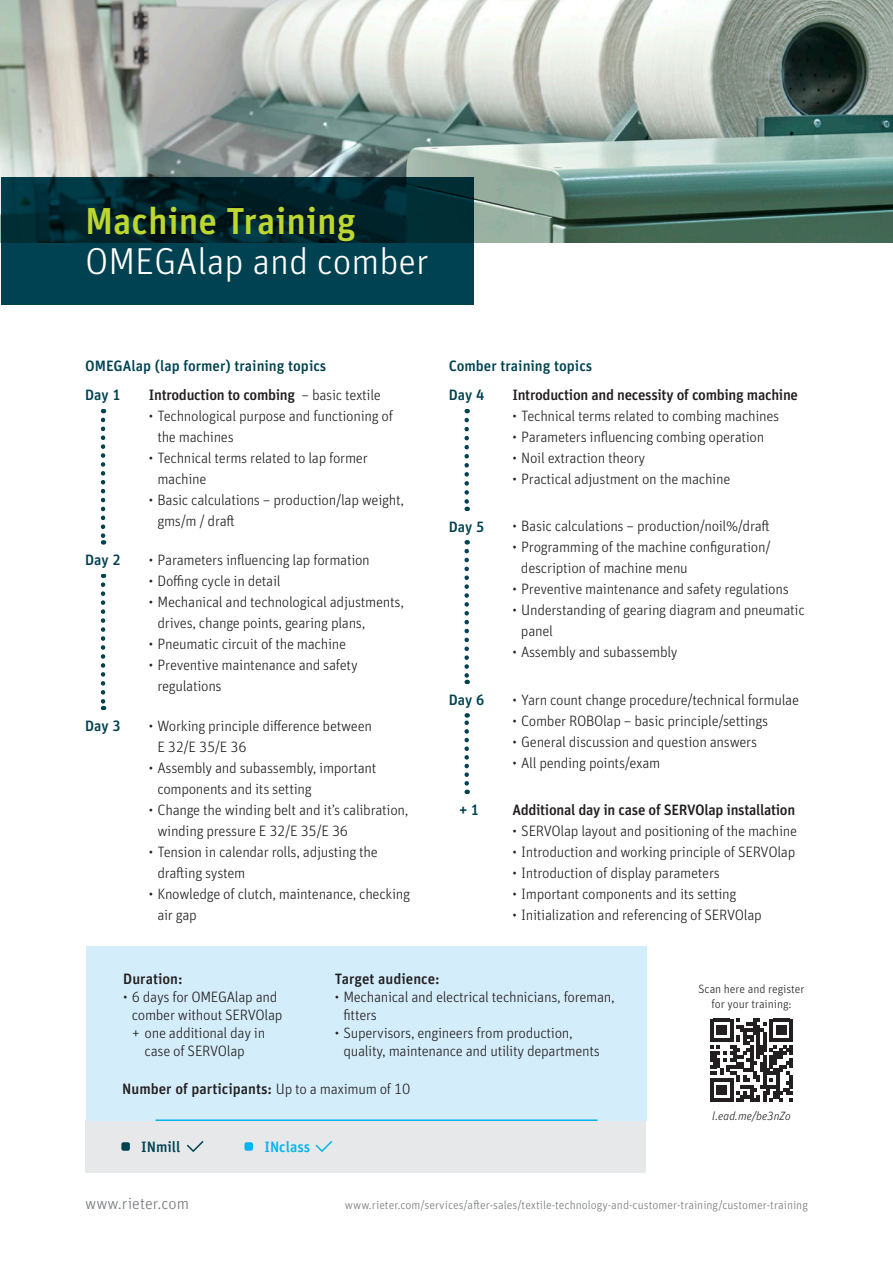
<style>
.page{position:relative;width:893px;height:1263px;background:#fff}
.page>*{position:absolute;margin:0;border:0;box-sizing:border-box;transform-origin:0 0}
.t1{font:300 37.5px "Unit Pro";color:#fff}
.t2{font:500 37.5px "Unit Pro";color:#bed630}
.t3{font:300 16.5px "Unit Pro";color:#76787b}
.t4{font:300 15px/21px "Unit Pro";letter-spacing:-.02em;color:#231f20}
.t5{font:500 15px "Unit Pro";letter-spacing:-.02em;color:#231f20}
.t6{font:500 15px "Unit Pro";color:#004251}
.t7{font:500 15px "Unit Pro";color:#231f20}
.t8{font:500 15px "Unit Pro";color:#02b5eb}
.t9{font:300 12px "Unit Pro";color:#76787b}
.t10{font:300 12px/15px "Unit Pro";letter-spacing:-.005em;color:#231f20;text-align:center}
.t11{font:italic 300 12px "Unit Pro";color:#231f20}
.s1{font-weight:300}
</style>
<div class="page">
<img style="left:1px;top:0;width:892px;height:242px">
<img style="left:0;top:0;width:1px;height:242px">
<div style="left:86px;top:1120px;width:560px;height:53px;background:#e7e8e9"></div>
<div style="left:244px;top:1142px;width:9px;height:9px;background:#02b5eb;border-radius:2px"></div>
<svg style="left:315px;top:1141px;width:18px;height:11px"></svg>
<div style="left:121px;top:1142px;width:9px;height:9px;background:#004251;border-radius:2px"></div>
<svg style="left:187px;top:1141px;width:17px;height:11px"></svg>
<svg style="left:101px;top:585px;width:4px;height:125px"></svg>
<svg style="left:464px;top:551px;width:5px;height:133px"></svg>
<svg style="left:101px;top:420px;width:4px;height:125px"></svg>
<svg style="left:464px;top:420px;width:5px;height:91px"></svg>
<svg style="left:464px;top:713px;width:5px;height:70px"></svg>
<div style="left:86px;top:946px;width:560px;height:174px;background:#d4edfa"></div>
<hr style="left:156px;top:1119px;width:442px;height:2px;background:#02b5eb">
<svg style="left:1px;top:178px;width:472px;height:127px;background:#00343f"></svg>
<svg style="left:710px;top:1018px;width:83px;height:84px"></svg>
<h1 class="t2" style="left:85px;top:193px;width:272px">Machine Training</h1>
<h1 class="t1" style="left:85px;top:236px;width:345px">OMEGAlap and comber</h1>
<p class="t6" style="left:85px;top:355px;width:243px">OMEGAlap (lap former) training topics</p>
<p class="t6" style="left:449px;top:355px;width:145px">Comber training topics</p>
<p class="t5" style="left:149px;top:384px;width:234px">Introduction to combing <span class="s1">– basic textile</span></p>
<p class="t4" style="left:157px;top:405px;width:237px;text-indent:-9px">• Technological purpose and functioning of the machines</p>
<p class="t4" style="left:157px;top:447px;width:212px;text-indent:-9px">• Technical terms related to lap former machine</p>
<p class="t4" style="left:157px;top:489px;width:248px;text-indent:-9px">• Basic calculations – production/lap weight, gms/m / draft</p>
<p class="t6" style="left:85px;top:384px;width:37px">Day 1</p>
<p class="t6" style="left:449px;top:384px;width:37px">Day 4</p>
<p class="t6" style="left:449px;top:515px;width:37px">Day 5</p>
<p class="t6" style="left:85px;top:548px;width:37px">Day 2</p>
<p class="t6" style="left:85px;top:714px;width:37px">Day 3</p>
<p class="t4" style="left:149px;top:549px;width:223px">• Parameters influencing lap formation</p>
<p class="t4" style="left:149px;top:570px;width:133px">• Doffing cycle in detail</p>
<p class="t4" style="left:157px;top:591px;width:248px;text-indent:-9px">• Mechanical and technological adjustments, drives, change points, gearing plans,</p>
<p class="t4" style="left:149px;top:633px;width:199px">• Pneumatic circuit of the machine</p>
<p class="t4" style="left:157px;top:654px;width:202px;text-indent:-9px">• Preventive maintenance and safety regulations</p>
<p class="t4" style="left:157px;top:714px;width:216px;text-indent:-9px">• Working principle difference between<br>E 32/E 35/E 36</p>
<p class="t4" style="left:157px;top:756px;width:221px;text-indent:-9px">• Assembly and subassembly, important components and its setting</p>
<p class="t4" style="left:157px;top:798px;width:253px;text-indent:-9px">• Change the winding belt and it’s calibration, winding pressure E 32/E 35/E 36</p>
<p class="t4" style="left:157px;top:840px;width:222px;text-indent:-9px">• Tension in calendar rolls, adjusting the drafting system</p>
<p class="t4" style="left:157px;top:882px;width:254px;text-indent:-9px">• Knowledge of clutch, maintenance, checking air gap</p>
<p class="t6" style="left:449px;top:688px;width:37px">Day 6</p>
<p class="t6" style="left:459px;top:798px;width:22px">+ 1</p>
<p class="t5" style="left:512px;top:384px;width:287px">Introduction and necessity of combing machine</p>
<p class="t4" style="left:512px;top:405px;width:268px">• Technical terms related to combing machines</p>
<p class="t4" style="left:512px;top:426px;width:253px">• Parameters influencing combing operation</p>
<p class="t4" style="left:512px;top:447px;width:134px">• Noil extraction theory</p>
<p class="t4" style="left:512px;top:468px;width:219px">• Practical adjustment on the machine</p>
<p class="t4" style="left:512px;top:515px;width:259px">• Basic calculations – production/noil%/draft</p>
<p class="t4" style="left:521px;top:536px;width:251px;text-indent:-9px">• Programming of the machine configuration/ description of machine menu</p>
<p class="t4" style="left:512px;top:578px;width:278px">• Preventive maintenance and safety regulations</p>
<p class="t4" style="left:521px;top:599px;width:285px;text-indent:-9px">• Understanding of gearing diagram and pneumatic panel</p>
<p class="t4" style="left:512px;top:641px;width:167px">• Assembly and subassembly</p>
<p class="t4" style="left:512px;top:688px;width:288px">• Yarn count change procedure/technical formulae</p>
<p class="t4" style="left:512px;top:709px;width:257px">• Comber ROBOlap – basic principle/settings</p>
<p class="t4" style="left:512px;top:730px;width:246px">• General discussion and question answers</p>
<p class="t4" style="left:512px;top:751px;width:149px">• All pending points/exam</p>
<p class="t5" style="left:512px;top:798px;width:284px">Additional day in case of SERVOlap installation</p>
<p class="t4" style="left:512px;top:819px;width:286px">• SERVOlap layout and positioning of the machine</p>
<p class="t4" style="left:512px;top:840px;width:284px">• Introduction and working principle of SERVOlap</p>
<p class="t4" style="left:512px;top:861px;width:209px">• Introduction of display parameters</p>
<p class="t4" style="left:512px;top:882px;width:226px">• Important components and its setting</p>
<p class="t4" style="left:512px;top:903px;width:251px">• Initialization and referencing of SERVOlap</p>
<p class="t7" style="left:335px;top:967px;width:106px">Target audience:</p>
<p class="t4" style="left:343px;top:987px;width:273px;line-height:18px;text-indent:-9px">• Mechanical and electrical technicians, foreman, fitters</p>
<p class="t4" style="left:343px;top:1023px;width:258px;line-height:18px;text-indent:-9px">• Supervisors, engineers from production, quality, maintenance and utility departments</p>
<p class="t7" style="left:122px;top:1077px;width:290px">Number of participants: <span class="s1">Up to a maximum of 10</span></p>
<p class="t7" style="left:123px;top:967px;width:61px">Duration:</p>
<p class="t4" style="left:123px;top:985px;width:156px">• 6 days for OMEGAlap and</p>
<p class="t4" style="left:132px;top:1003px;width:152px">comber without SERVOlap</p>
<p class="t4" style="left:132px;top:1021px;width:135px">+ one additional day in</p>
<p class="t4" style="left:145px;top:1039px;width:102px">case of SERVOlap</p>
<p class="t6" style="left:141px;top:1136px;width:41px">INmill</p>
<p class="t8" style="left:264px;top:1136px;width:47px">INclass</p>
<p class="t10" style="left:698px;top:980px;width:108px">Scan here and register for your training:</p>
<p class="t11" style="left:712px;top:1107px;width:80px">l.ead.me/be3nZo</p>
<p class="t3" style="left:85px;top:1192px;width:105px">www.rieter.com</p>
<p class="t9" style="left:345px;top:1196px;width:464px">www.rieter.com/services/after-sales/textile-technology-and-customer-training/customer-training</p>
</div>
